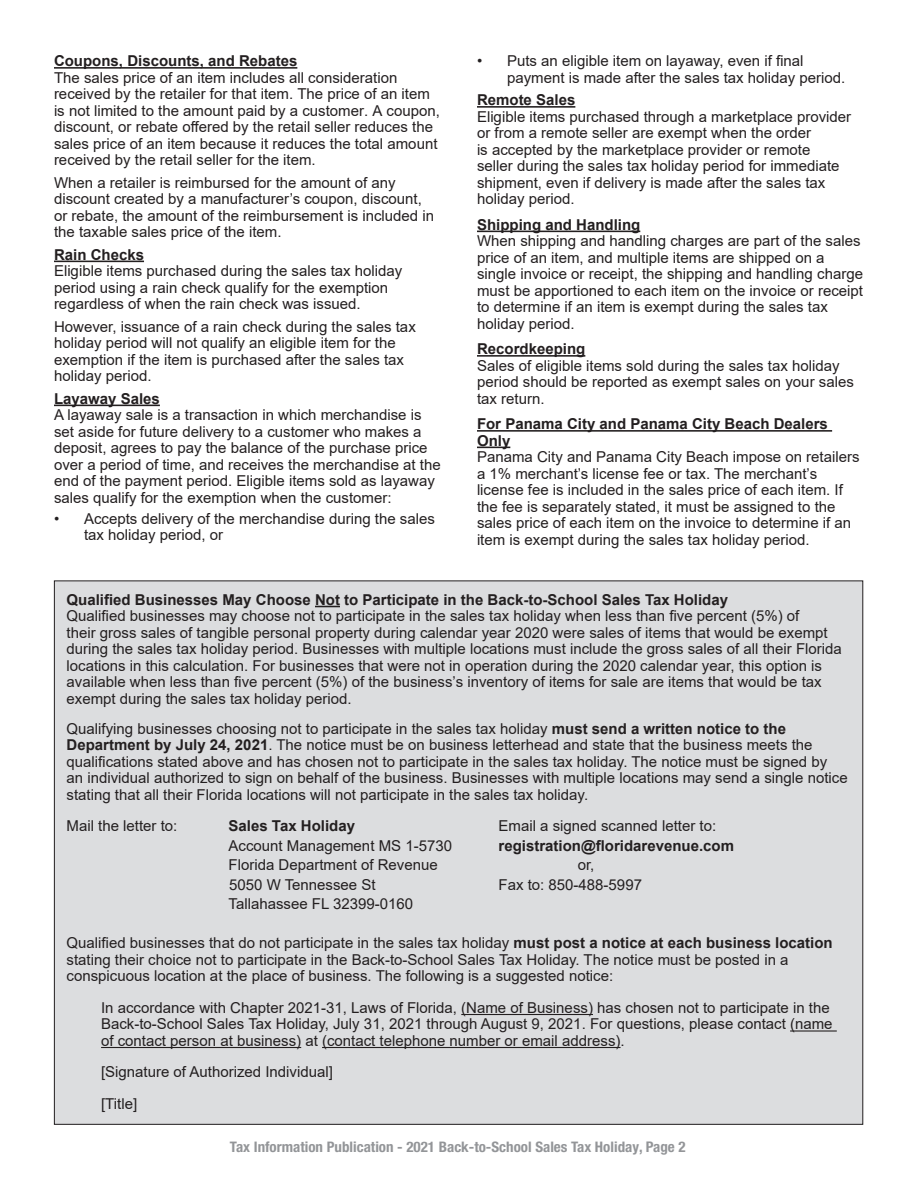
<style>
.page{position:relative;width:918px;height:1188px;background:#fff}
.page>*{position:absolute;margin:0;border:0;box-sizing:border-box;transform-origin:0 0}
.t1{font:15px/16.5px "Arial";color:#231f20}
.t2{font:700 15px/16.5px "Arial";color:#231f20}
.t3{font:700 condensed 14.55px "Helvetica Neue LT Std";color:#939598}
.s1{font-weight:700}
.s2{font-size:14.7px}
</style>
<div class="page">
<div style="left:54px;top:581px;width:809px;height:543px;background:#dcdddf"></div>
<hr style="left:54px;top:67px;width:243px;height:2px;background:#231f20">
<hr style="left:54px;top:261px;width:90px;height:1px;background:#231f20">
<hr style="left:54px;top:405px;width:106px;height:1px;background:#231f20">
<hr style="left:477px;top:106px;width:98px;height:2px;background:#231f20">
<hr style="left:477px;top:231px;width:163px;height:1px;background:#231f20">
<hr style="left:477px;top:355px;width:108px;height:2px;background:#231f20">
<hr style="left:477px;top:430px;width:355px;height:2px;background:#231f20">
<hr style="left:477px;top:447px;width:33px;height:1px;background:#231f20">
<svg style="left:315px;top:606px;width:25px;height:1px"></svg>
<hr style="left:461px;top:1014px;width:132px;height:1px;background:#231f20">
<hr style="left:790px;top:1030px;width:47px;height:2px;background:#231f20">
<hr style="left:101px;top:1047px;width:200px;height:1px;background:#231f20">
<hr style="left:322px;top:1047px;width:299px;height:1px;background:#231f20">
<p class="t2" style="left:54px;top:53px;width:245px">Coupons, Discounts, and Rebates</p>
<p class="t1" style="left:54px;top:69px;width:388px">The sales price of an item includes all consideration received by the retailer for that item. The price of an item is not limited to the amount paid by a customer. A coupon, discount, or rebate offered by the retail seller reduces the sales price of an item because it reduces the total amount received by the retail seller for the item.</p>
<p class="t1" style="left:54px;top:174px;width:382px">When a retailer is reimbursed for the amount of any discount created by a manufacturer’s coupon, discount, or rebate, the amount of the reimbursement is included in the taxable sales price of the item.</p>
<p class="t2" style="left:54px;top:246px;width:92px">Rain Checks</p>
<p class="t1" style="left:54px;top:263px;width:350px">Eligible items purchased during the sales tax holiday period using a rain check qualify for the exemption regardless of when the rain check was issued.</p>
<p class="t1" style="left:54px;top:318px;width:363px">However, issuance of a rain check during the sales tax holiday period will not qualify an eligible item for the exemption if the item is purchased after the sales tax holiday period.</p>
<p class="t2" style="left:54px;top:390px;width:107px">Layaway Sales</p>
<p class="t1" style="left:54px;top:407px;width:388px">A layaway sale is a transaction in which merchandise is set aside for future delivery to a customer who makes a deposit, agrees to pay the balance of the purchase price over a period of time, and receives the merchandise at the end of the payment period. Eligible items sold as layaway sales qualify for the exemption when the customer:</p>
<p class="t1" style="left:84px;top:510px;width:352px;text-indent:-30px">• Accepts delivery of the merchandise during the sales tax holiday period, or</p>
<p class="t1" style="left:507px;top:53px;width:340px;text-indent:-30px">• Puts an eligible item on layaway, even if final payment is made after the sales tax holiday period.</p>
<p class="t2" style="left:477px;top:92px;width:100px">Remote Sales</p>
<p class="t1" style="left:477px;top:108px;width:376px">Eligible items purchased through a marketplace provider or from a remote seller are exempt when the order<br>is accepted by the marketplace provider or remote<br>seller during the sales tax holiday period for immediate shipment, even if delivery is made after the sales tax holiday period.</p>
<p class="t2" style="left:477px;top:216px;width:165px">Shipping and Handling</p>
<p class="t1" style="left:477px;top:233px;width:388px">When shipping and handling charges are part of the sales price of an item, and multiple items are shipped on a single invoice or receipt, the shipping and handling charge must be apportioned to each item on the invoice or receipt to determine if an item is exempt during the sales tax holiday period.</p>
<p class="t2" style="left:477px;top:341px;width:110px">Recordkeeping</p>
<p class="t1" style="left:477px;top:357px;width:378px">Sales of eligible items sold during the sales tax holiday period should be reported as exempt sales on your sales tax return.</p>
<p class="t2" style="left:477px;top:416px;width:352px">For Panama City and Panama City Beach Dealers<br>Only</p>
<p class="t1" style="left:477px;top:449px;width:384px">Panama City and Panama City Beach impose on retailers a 1% merchant’s license fee or tax. The merchant’s license fee is included in the sales price of each item. If the fee is separately stated, it must be assigned to the sales price of each item on the invoice to determine if an item is exempt during the sales tax holiday period.</p>
<p class="t2" style="left:67px;top:592px;width:663px">Qualified Businesses May Choose Not to Participate in the Back-to-School Sales Tax Holiday</p>
<p class="t1" style="left:67px;top:608px;width:777px">Qualified businesses may choose not to participate in the sales tax holiday when less than five percent (5%) of<br>their gross sales of tangible personal property during calendar year 2020 were sales of items that would be exempt during the sales tax holiday period. Businesses with multiple locations must include the gross sales of all their Florida locations in this calculation. For businesses that were not in operation during the 2020 calendar year, this option is available when less than five percent (5%) of the business’s inventory of items for sale are items that would be tax exempt during the sales tax holiday period.</p>
<p class="t1" style="left:67px;top:720px;width:783px">Qualifying businesses choosing not to participate in the sales tax holiday <span class="s1">must send a written notice to the Department by July 24, 2021</span>. The notice must be on business letterhead and state that the business meets the qualifications stated above and has chosen not to participate in the sales tax holiday. The notice must be signed by<br>an individual authorized to sign on behalf of the business. Businesses with multiple locations may send a single notice stating that all their Florida locations will not participate in the sales tax holiday.</p>
<p class="t1" style="left:67px;top:818px;width:112px">Mail the letter to:</p>
<p class="t2" style="left:229px;top:818px;width:128px">Sales Tax Holiday</p>
<p class="t1" style="left:499px;top:818px;width:219px">Email a signed scanned letter to:</p>
<p class="t1" style="left:229px;top:837px;width:225px">Account Management MS 1-5730</p>
<p class="t2" style="left:499px;top:838px;width:237px">registration@floridarevenue.com</p>
<p class="t1" style="left:229px;top:857px;width:211px">Florida Department of Revenue</p>
<p class="t1" style="left:578px;top:857px;width:18px">or,</p>
<p class="t1" style="left:229px;top:876px;width:148px">5050 W Tennessee St</p>
<p class="t1" style="left:499px;top:876px;width:145px">Fax to: 850-488-5997</p>
<p class="t1" style="left:229px;top:896px;width:186px">Tallahassee FL 32399-0160</p>
<p class="t1" style="left:67px;top:935px;width:768px">Qualified businesses that do not participate in the sales tax holiday <span class="s1">must post a notice at each business location </span>stating their choice not to participate in the Back-to-School Sales Tax Holiday. The notice must be posted in a conspicuous location at the place of business. The following is a suggested notice:</p>
<p class="t1" style="left:101px;top:999px;width:733px">In accordance with Chapter 2021-31, Laws of Florida, (Name of Business) has chosen not to participate in the<br>Back-to-School Sales Tax Holiday, July 31, 2021 through August 9, 2021. For questions, please contact (name of contact person at business) at (contact telephone number or email address).</p>
<p class="t1" style="left:101px;top:1064px;width:233px">[Signature of Authorized Individual]</p>
<p class="t1" style="left:101px;top:1095px;width:38px">[Title]</p>
<p class="t3" style="left:230px;top:1138px;width:457px">Tax Information Publication - 2021 Back-to-School Sales Tax Holiday<span class="s2">, Page 2</span></p>
</div>
